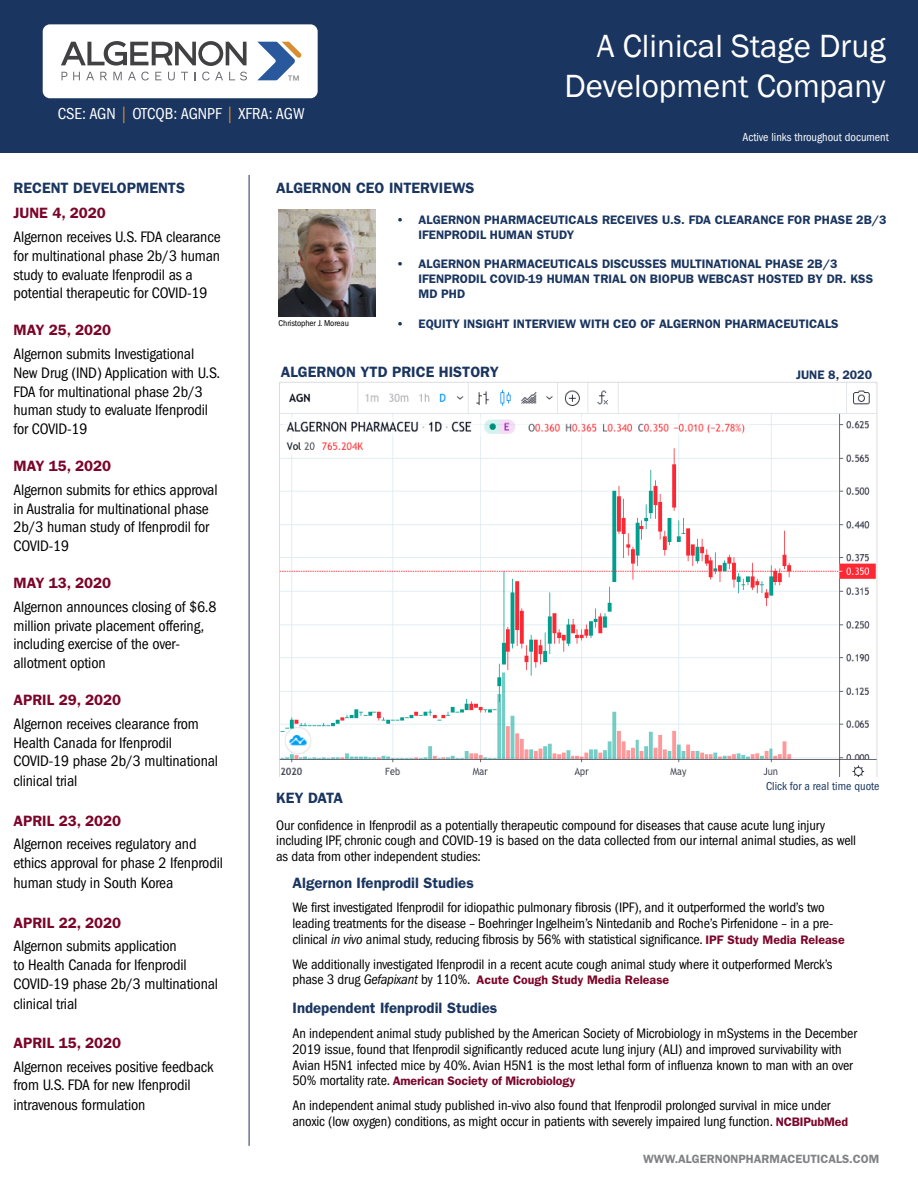
<style>
.page{position:relative;width:918px;height:1188px;background:#fff}
.page>*{position:absolute;margin:0;border:0;box-sizing:border-box;transform-origin:0 0}
.t1{font:33px/39.6px "Franklin Gothic";color:#fff;text-align:right}
.t2{font:condensed 16.5px "Franklin Gothic";color:#fff}
.t3{font:condensed 15.75px/18.9px "Franklin Gothic";letter-spacing:-.01em;color:#000}
.t4{font:600 15px "Franklin Gothic";color:#1a355f}
.t5{font:600 15px "Franklin Gothic";color:#7c052a}
.t6{font:condensed 14.25px/15.8px "Franklin Gothic";letter-spacing:-.01em;color:#000}
.t7{font:600 12.3px/14.9px "Franklin Gothic";color:#1a355f}
.t8{font:600 12.3px "Franklin Gothic";letter-spacing:-.01em;color:#7c052a}
.t9{font:600 12px "Franklin Gothic";color:#808285}
.t10{font:condensed 12px "Franklin Gothic";color:#fff}
.t11{font:condensed 12px "Franklin Gothic";color:#1a355f}
.t12{font:condensed 8.85px "Franklin Gothic";letter-spacing:-.01em;color:#000;scale:1.04 1}
.s1{color:#d88d2f}
.s2{font-style:italic}
.s3{font-weight:600;font-stretch:normal;font-size:12.3px;color:#7c052a}
.s4{font-weight:400;font-stretch:condensed;font-size:14.25px;color:#000}
.s5{font-weight:400;font-style:italic;font-stretch:condensed;font-size:14.25px;color:#000}
</style>
<div class="page">
<div style="left:0;top:0;width:918px;height:153px;background:#1a355f"></div>
<div style="left:43px;top:24px;width:275px;height:74px;background:#fff;border-radius:7px"></div>
<svg style="left:62px;top:72px;width:5px;height:8px"></svg>
<svg style="left:73px;top:72px;width:7px;height:8px"></svg>
<svg style="left:86px;top:72px;width:8px;height:8px"></svg>
<svg style="left:100px;top:72px;width:7px;height:8px"></svg>
<svg style="left:113px;top:72px;width:9px;height:8px"></svg>
<svg style="left:128px;top:72px;width:21px;height:8px"></svg>
<svg style="left:155px;top:72px;width:7px;height:8px"></svg>
<svg style="left:168px;top:72px;width:7px;height:8px"></svg>
<svg style="left:181px;top:72px;width:7px;height:8px"></svg>
<svg style="left:202px;top:72px;width:21px;height:8px"></svg>
<svg style="left:229px;top:72px;width:18px;height:8px"></svg>
<svg style="left:61px;top:41px;width:186px;height:25px"></svg>
<svg style="left:257px;top:42px;width:45px;height:39px"></svg>
<img style="left:279px;top:210px;width:96px;height:107px">
<hr style="left:249px;top:175px;width:1px;height:971px;background:#1a355f">
<img style="left:279px;top:382px;width:599px;height:395px">
<p class="t2" style="left:58px;top:104px;width:248px">CSE: AGN <span class="s1">|</span> OTCQB: AGNPF <span class="s1">|</span> XFRA: AGW</p>
<p class="t4" style="left:14px;top:179px;width:173px">RECENT DEVELOPMENTS</p>
<p class="t4" style="left:276px;top:179px;width:200px">ALGERNON CEO INTERVIEWS</p>
<h1 class="t1" style="left:565px;top:27px;width:323px">A Clinical Stage Drug<br>Development Company</h1>
<p class="t10" style="left:743px;top:130px;width:148px">Active links throughout document</p>
<p class="t5" style="left:14px;top:204px;width:94px">JUNE 4, 2020</p>
<p class="t3" style="left:14px;top:227px;width:209px">Algernon receives U.S. FDA clearance for multinational phase 2b/3 human study to evaluate Ifenprodil as a potential therapeutic for COVID-19</p>
<p class="t5" style="left:14px;top:321px;width:99px">MAY 25, 2020</p>
<p class="t3" style="left:14px;top:344px;width:208px">Algernon submits Investigational<br>New Drug (IND) Application with U.S.<br>FDA for multinational phase 2b/3 human study to evaluate Ifenprodil for COVID-19</p>
<p class="t5" style="left:14px;top:457px;width:99px">MAY 15, 2020</p>
<p class="t3" style="left:14px;top:480px;width:206px">Algernon submits for ethics approval in Australia for multinational phase<br>2b/3 human study of Ifenprodil for<br>COVID-19</p>
<p class="t5" style="left:14px;top:574px;width:99px">MAY 13, 2020</p>
<p class="t3" style="left:14px;top:597px;width:205px">Algernon announces closing of $6.8 million private placement offering, including exercise of the over&shy;allotment option</p>
<p class="t5" style="left:14px;top:691px;width:109px">APRIL 29, 2020</p>
<p class="t3" style="left:14px;top:714px;width:206px">Algernon receives clearance from<br>Health Canada for Ifenprodil<br>COVID-19 phase 2b/3 multinational clinical trial</p>
<p class="t5" style="left:14px;top:812px;width:109px">APRIL 23, 2020</p>
<p class="t3" style="left:14px;top:835px;width:211px;line-height:19.4px">Algernon receives regulatory and ethics approval for phase 2 Ifenprodil human study in South Korea</p>
<p class="t5" style="left:14px;top:914px;width:109px">APRIL 22, 2020</p>
<p class="t3" style="left:14px;top:936px;width:206px">Algernon submits application<br>to Health Canada for Ifenprodil<br>COVID-19 phase 2b/3 multinational clinical trial</p>
<p class="t5" style="left:14px;top:1034px;width:109px">APRIL 15, 2020</p>
<p class="t3" style="left:14px;top:1057px;width:201px;line-height:19.4px">Algernon receives positive feedback from U.S. FDA for new Ifenprodil intravenous formulation</p>
<p class="t12" style="left:279px;top:318px;width:69px">Christopher J. Moreau</p>
<p class="t7" style="left:419px;top:212px;width:470px;text-indent:-22px">• ALGERNON PHARMACEUTICALS RECEIVES U.S. FDA CLEARANCE FOR PHASE 2B/3<br>IFENPRODIL HUMAN STUDY</p>
<p class="t7" style="left:419px;top:257px;width:456px;text-indent:-22px">• ALGERNON PHARMACEUTICALS DISCUSSES MULTINATIONAL PHASE 2B/3<br>IFENPRODIL COVID-19 HUMAN TRIAL ON BIOPUB WEBCAST HOSTED BY DR. KSS<br>MD PHD</p>
<p class="t7" style="left:396px;top:316px;width:444px">• EQUITY INSIGHT INTERVIEW WITH CEO OF ALGERNON PHARMACEUTICALS</p>
<p class="t4" style="left:281px;top:363px;width:220px">ALGERNON YTD PRICE HISTORY</p>
<p class="t7" style="left:796px;top:367px;width:77px">JUNE 8, 2020</p>
<p class="t11" style="left:766px;top:779px;width:115px">Click for a real time quote</p>
<p class="t4" style="left:276px;top:789px;width:68px">KEY DATA</p>
<p class="t6" style="left:276px;top:817px;width:581px">Our confidence in Ifenprodil as a potentially therapeutic compound for diseases that cause acute lung injury including IPF, chronic cough and COVID-19 is based on the data collected from our internal animal studies, as well as data from other independent studies:</p>
<p class="t4" style="left:292px;top:874px;width:183px">Algernon Ifenprodil Studies</p>
<p class="t6" style="left:292px;top:900px;width:554px">We first investigated Ifenprodil for idiopathic pulmonary fibrosis (IPF), and it outperformed the world’s two leading treatments for the disease – Boehringer Ingelheim’s Nintedanib and Roche’s Pirfenidone – in a pre&shy;clinical <span class="s2">in vivo</span> animal study, reducing fibrosis by 56% with statistical significance. <span class="s3">IPF Study Media Release</span></p>
<p class="t6" style="left:292px;top:956px;width:542px">We additionally investigated Ifenprodil in a recent acute cough animal study where it outperformed Merck’s</p>
<p class="t8" style="left:292px;top:973px;width:378px"><span class="s4">phase 3 drug</span> <span class="s5">Gefapixant</span> <span class="s4">by 110%.</span> Acute Cough Study Media Release</p>
<p class="t4" style="left:292px;top:999px;width:206px">Independent Ifenprodil Studies</p>
<p class="t6" style="left:292px;top:1026px;width:566px">An independent animal study published by the American Society of Microbiology in mSystems in the December<br>2019 issue, found that Ifenprodil significantly reduced acute lung injury (ALI) and improved survivability with<br>Avian H5N1 infected mice by 40%. Avian H5N1 is the most lethal form of influenza known to man with an over</p>
<p class="t8" style="left:292px;top:1074px;width:284px"><span class="s4">50% mortality rate.</span> American Society of Microbiology</p>
<p class="t6" style="left:292px;top:1098px;width:557px">An independent animal study published in-vivo also found that Ifenprodil prolonged survival in mice under anoxic (low oxygen) conditions, as might occur in patients with severely impaired lung function. <span class="s3">NCBIPubMed</span></p>
<p class="t9" style="left:643px;top:1152px;width:238px">WWW.ALGERNONPHARMACEUTICALS.COM</p>
</div>
